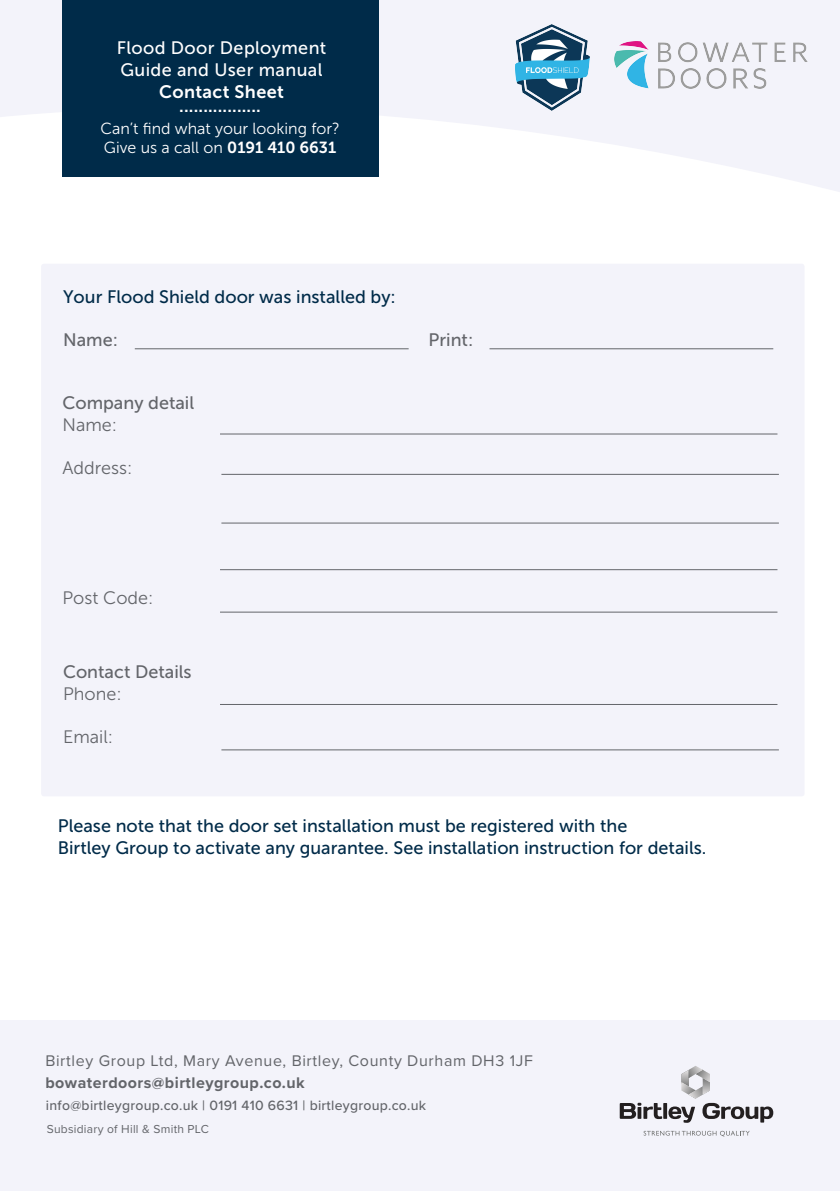
<style>
.page{position:relative;width:840px;height:1191px;background:#fff}
.page>*{position:absolute;margin:0;border:0;box-sizing:border-box;transform-origin:0 0}
.t1{font:18px/21.6px "Museo Sans 500";color:#002b49}
.t2{font:18px/21.6px "Museo Sans 500";color:#63656a}
.t3{font:18px "Museo Sans 500";letter-spacing:.02em;color:#fff}
.t4{font:18px "Museo Sans 700";letter-spacing:.02em;color:#fff}
.t5{font:18px "Museo Sans 300";color:#63656a}
.t6{font:16px "Proxima Nova";letter-spacing:.04em;color:#63656a}
.t7{font:16px "Museo Sans 300";color:#fff}
.t8{font:700 16px "Proxima Nova";letter-spacing:.03em;color:#63656a}
.t9{font:500 14px "Proxima Nova";letter-spacing:.02em;color:#63656a}
.t10{font:12px "Proxima Nova";letter-spacing:.02em;color:#63656a}
.s1{font-family:"Museo Sans 700"}
.s2{font-family:"Museo Sans 300"}
</style>
<div class="page">
<div style="left:41px;top:264px;width:763px;height:532px;background:#f3f3fa;border-radius:3px"></div>
<svg style="left:0;top:0;width:839px;height:192px;fill:#f3f3fa"></svg>
<div style="left:62px;top:0;width:316px;height:177px;background:#002b49"></div>
<hr style="left:135px;top:348px;width:273px;height:1px;background:#63656a">
<hr style="left:220px;top:434px;width:557px;height:1px;background:#63656a">
<hr style="left:221px;top:474px;width:557px;height:1px;background:#63656a">
<hr style="left:221px;top:523px;width:557px;height:1px;background:#63656a">
<hr style="left:220px;top:569px;width:557px;height:1px;background:#63656a">
<hr style="left:220px;top:612px;width:557px;height:1px;background:#63656a">
<hr style="left:220px;top:704px;width:557px;height:1px;background:#63656a">
<hr style="left:221px;top:749px;width:557px;height:1px;background:#63656a">
<hr style="left:489px;top:348px;width:283px;height:1px;background:#63656a">
<div style="left:0;top:1020px;width:839px;height:171px;background:#f3f3fa"></div>
<svg style="left:619px;top:1102px;width:42px;height:17px"></svg>
<hr style="left:663px;top:1103px;width:3px;height:15px;background:#231f20">
<svg style="left:643px;top:1130px;width:106px;height:6px"></svg>
<svg style="left:668px;top:1066px;width:104px;height:56px"></svg>
<img style="left:613px;top:41px;width:194px;height:47px">
<img style="left:515px;top:24px;width:74px;height:87px">
<p class="t3" style="left:117px;top:38px;width:211px">Flood Door Deployment</p>
<p class="t3" style="left:120px;top:60px;width:203px">Guide and User manual</p>
<p class="t4" style="left:159px;top:82px;width:126px">Contact Sheet</p>
<p class="t4" style="left:179px;top:96px;width:83px">.................</p>
<p class="t7" style="left:100px;top:119px;width:241px">Can’t find what your looking for?</p>
<p class="t7" style="left:104px;top:139px;width:234px">Give us a call on <span class="s1">0191 410 6631</span></p>
<p class="t1" style="left:63px;top:286px;width:334px">Your Flood Shield door was installed by:</p>
<p class="t2" style="left:63px;top:329px;width:56px">Name:</p>
<p class="t2" style="left:428px;top:329px;width:46px">Print:</p>
<p class="t2" style="left:62px;top:392px;width:133px">Company detail<br><span class="s2">Name:</span></p>
<p class="t5" style="left:62px;top:458px;width:71px">Address:</p>
<p class="t5" style="left:62px;top:588px;width:92px">Post Code:</p>
<p class="t2" style="left:63px;top:661px;width:130px">Contact Details<br><span class="s2">Phone:</span></p>
<p class="t5" style="left:63px;top:727px;width:52px">Email:</p>
<p class="t1" style="left:58px;top:815px;width:649px">Please note that the door set installation must be registered with the<br>Birtley Group to activate any guarantee. See installation instruction for details.</p>
<p class="t6" style="left:45px;top:1049px;width:488px">Birtley Group Ltd, Mary Avenue, Birtley, County Durham DH3 1JF</p>
<p class="t8" style="left:45px;top:1071px;width:261px">bowaterdoors@birtleygroup.co.uk</p>
<p class="t9" style="left:46px;top:1095px;width:381px">info@birtleygroup.co.uk | 0191 410 6631 | birtleygroup.co.uk</p>
<p class="t10" style="left:47px;top:1120px;width:164px">Subsidiary of Hill &amp; Smith PLC</p>
</div>
